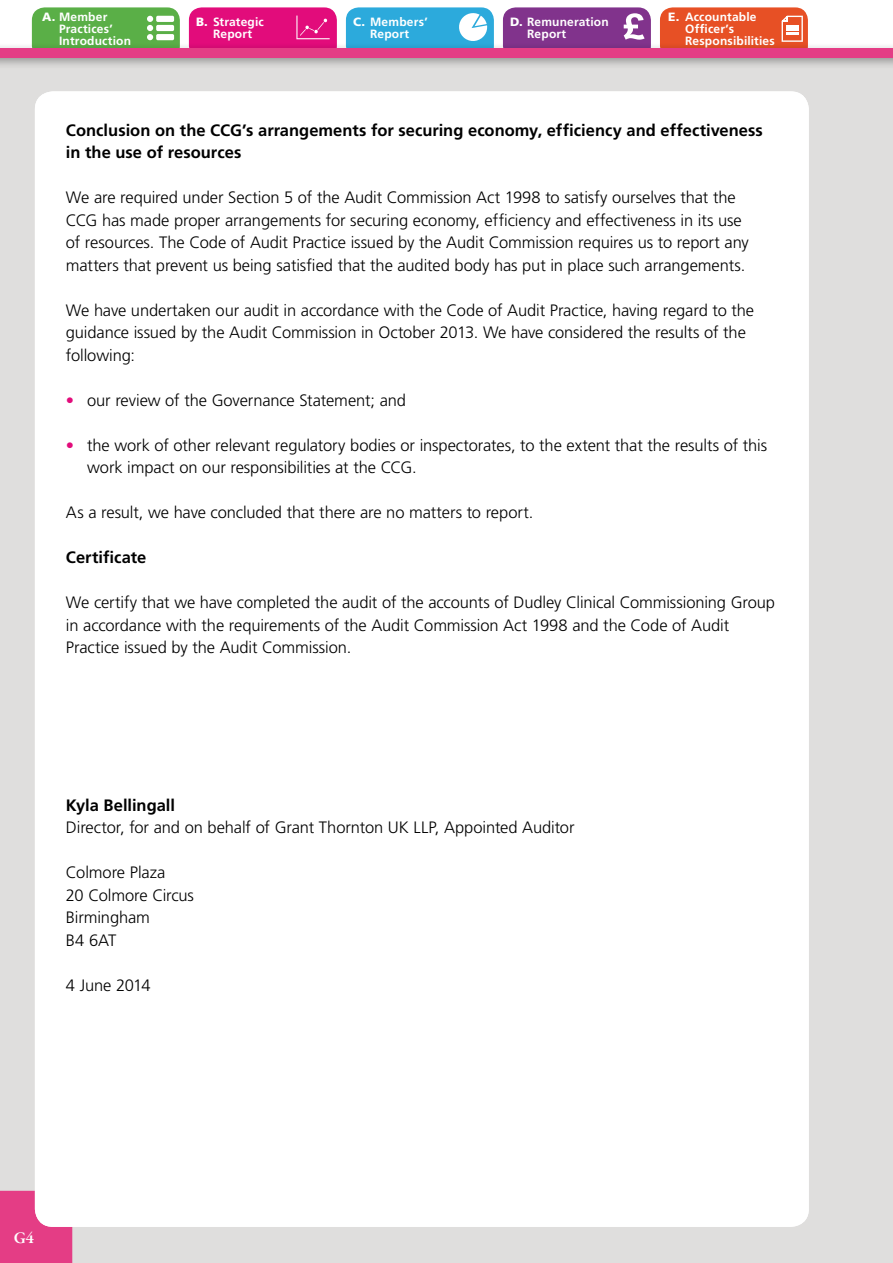
<style>
.page{position:relative;width:893px;height:1263px;background:#fff}
.page>*{position:absolute;margin:0;border:0;box-sizing:border-box;transform-origin:0 0}
.t1{font:300 16.5px/22.5px "Frutiger LT";letter-spacing:-.005em;color:#000}
.t2{font:700 16.5px/22.5px "Frutiger LT";color:#000}
.t3{font:600 16.5px "Garamond Premr Pro";color:#fff}
.t4{font:700 12px/12px "Frutiger LT";letter-spacing:.015em;color:#fff}
.s1{font-family:"Frutiger";font-weight:900}
.s2{color:#e20c7b}
</style>
<div class="page">
<div style="left:32px;top:7px;width:148px;height:51px;background:#5aaf47;border-radius:13px"></div>
<div style="left:156px;top:16px;width:18px;height:6px;background:#fff;border-radius:2px"></div>
<div style="left:156px;top:25px;width:18px;height:6px;background:#fff;border-radius:2px"></div>
<svg style="left:147px;top:16px;width:6px;height:24px"></svg>
<div style="left:156px;top:34px;width:18px;height:6px;background:#fff;border-radius:2px"></div>
<div style="left:189px;top:7px;width:148px;height:51px;background:#e20c7b;border-radius:13px"></div>
<svg style="left:296px;top:16px;width:34px;height:23px"></svg>
<div style="left:660px;top:7px;width:148px;height:51px;background:#e75025;border-radius:13px"></div>
<svg style="left:782px;top:16px;width:21px;height:26px"></svg>
<div style="left:346px;top:7px;width:148px;height:51px;background:#2caadc;border-radius:13px"></div>
<svg style="left:459px;top:13px;width:28px;height:28px"></svg>
<div style="left:503px;top:7px;width:148px;height:51px;background:#81338c;border-radius:13px"></div>
<svg style="left:624px;top:13px;width:21px;height:27px"></svg>
<div style="left:0;top:49px;width:893px;height:1214px;background:#dfdedd"></div>
<div style="left:0;top:1191px;width:72px;height:72px;background:#e43d85"></div>
<div style="left:0;top:42px;width:893px;height:28px;background:#000;opacity:.37"></div>
<div style="left:0;top:48px;width:893px;height:10px;background:#e43d85"></div>
<div style="left:35px;top:91px;width:774px;height:1136px;background:#fff;border-radius:18px"></div>
<p class="t4" style="left:59px;top:10px;width:74px;text-indent:-17px"><span class="s1">A.</span> Member<br>Practices’<br>Introduction</p>
<p class="t4" style="left:196px;top:16px;width:69px;text-align:center"><span class="s1">B.</span> Strategic<br>Report</p>
<p class="t4" style="left:685px;top:10px;width:91px;text-indent:-17px"><span class="s1">E.</span> Accountable<br>Officer’s<br>Responsibilities</p>
<p class="t4" style="left:353px;top:16px;width:76px;text-align:center"><span class="s1">C.</span> Members’<br>Report</p>
<p class="t4" style="left:527px;top:16px;width:83px;text-indent:-17px"><span class="s1">D.</span> Remuneration<br>Report</p>
<p class="t2" style="left:66px;top:119px;width:698px">Conclusion on the CCG’s arrangements for securing economy, efficiency and effectiveness in the use of resources</p>
<p class="t1" style="left:66px;top:186px;width:684px">We are required under Section 5 of the Audit Commission Act 1998 to satisfy ourselves that the CCG has made proper arrangements for securing economy, efficiency and effectiveness in its use of resources. The Code of Audit Practice issued by the Audit Commission requires us to report any matters that prevent us being satisfied that the audited body has put in place such arrangements.</p>
<p class="t1" style="left:66px;top:299px;width:690px">We have undertaken our audit in accordance with the Code of Audit Practice, having regard to the guidance issued by the Audit Commission in October 2013. We have considered the results of the following:</p>
<p class="t1" style="left:66px;top:389px;width:342px"><span class="s2">•</span> our review of the Governance Statement; and</p>
<p class="t1" style="left:87px;top:434px;width:681px;text-indent:-21px"><span class="s2">•</span> the work of other relevant regulatory bodies or inspectorates, to the extent that the results of this work impact on our responsibilities at the CCG.</p>
<p class="t1" style="left:66px;top:501px;width:469px">As a result, we have concluded that there are no matters to report.</p>
<p class="t2" style="left:66px;top:546px;width:82px">Certificate</p>
<p class="t1" style="left:66px;top:591px;width:711px">We certify that we have completed the audit of the accounts of Dudley Clinical Commissioning Group in accordance with the requirements of the Audit Commission Act 1998 and the Code of Audit<br>Practice issued by the Audit Commission.</p>
<p class="t2" style="left:66px;top:794px;width:111px">Kyla Bellingall</p>
<p class="t1" style="left:66px;top:816px;width:510px">Director, for and on behalf of Grant Thornton UK LLP, Appointed Auditor</p>
<p class="t1" style="left:66px;top:861px;width:130px">Colmore Plaza<br>20 Colmore Circus<br>Birmingham<br>B4 6AT</p>
<p class="t1" style="left:66px;top:974px;width:86px">4 June 2014</p>
<p class="t3" style="left:14px;top:1228px;width:22px">G4</p>
</div>
